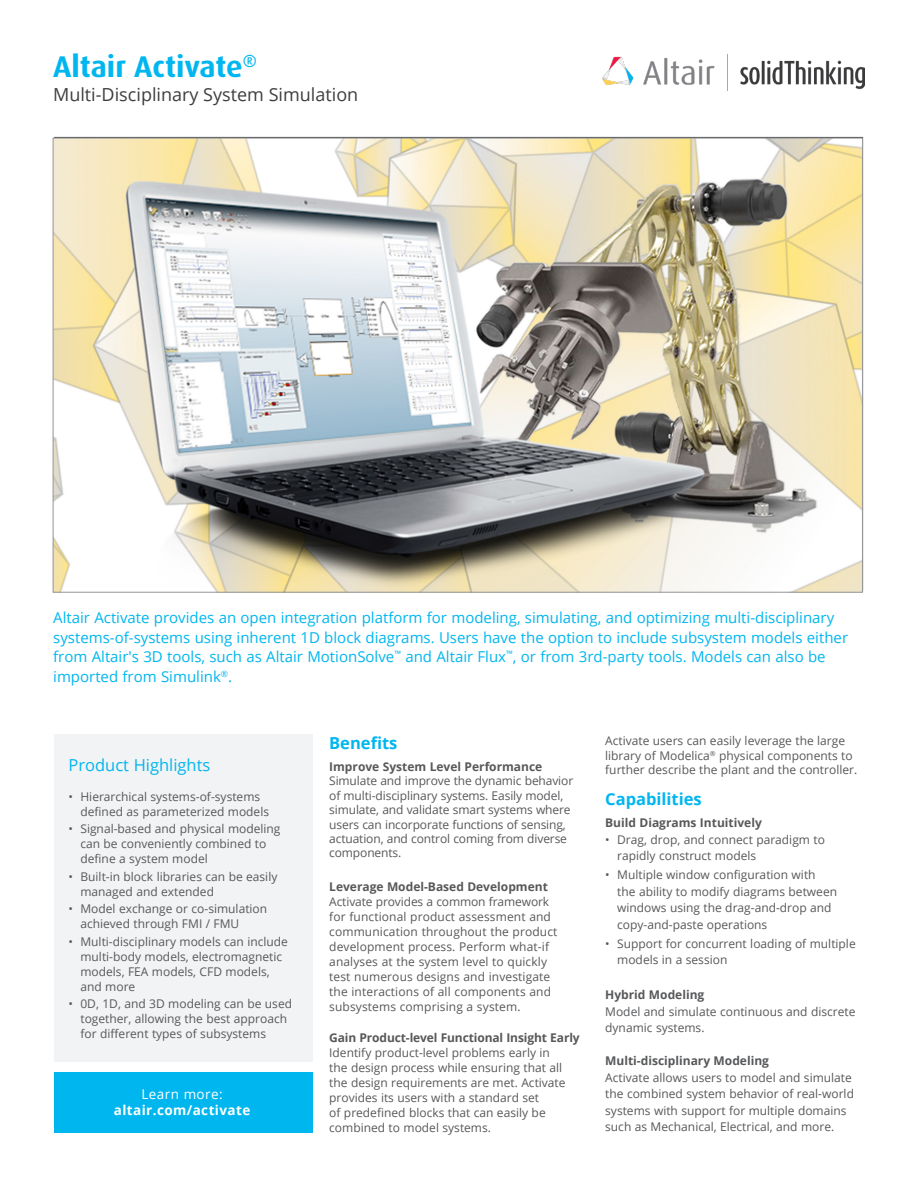
<style>
.page{position:relative;width:918px;height:1188px;background:#fff}
.page>*{position:absolute;margin:0;border:0;box-sizing:border-box;transform-origin:0 0}
.t1{font:700 30px "Dax";color:#00b6ef}
.t2{font:18px "Open Sans";color:#3e3e3f}
.body{font:700 16.5px "Open Sans";color:#00b6ef}
.body-2{font:16.5px "Open Sans";color:#00b6ef}
.body-3{font:15px/19.5px "Open Sans";color:#00b6ef}
.body-4{font:700 13.5px/16.2px "Open Sans";letter-spacing:.03em;color:#fff;text-align:center}
.body-5{font:12px/15px "Open Sans";color:#57585a}
.body-6{font:700 12px "Open Sans";color:#57585a}
.s1{font-weight:400}
</style>
<div class="page">
<div style="left:54px;top:1073px;width:258px;height:60px;background:#00b6ef"></div>
<div style="left:54px;top:735px;width:258px;height:327px;background:#f2f3f4"></div>
<img style="left:603px;top:55px;width:261px;height:36px">
<img style="left:55px;top:140px;width:806px;height:451px">
<p class="t1" style="left:53px;top:49px;width:205px">Altair Activate<sup>®</sup></p>
<p class="t2" style="left:53px;top:82px;width:307px">Multi-Disciplinary System Simulation</p>
<p class="body-3" style="left:53px;top:608px;width:796px">Altair Activate provides an open integration platform for modeling, simulating, and optimizing multi-disciplinary systems-of-systems using inherent 1D block diagrams. Users have the option to include subsystem models either from Altair's 3D tools, such as Altair MotionSolve<sup>™</sup> and Altair Flux<sup>™</sup>, or from 3rd-party tools. Models can also be imported from Simulink<sup>®</sup>.</p>
<p class="body-2" style="left:68px;top:754px;width:144px">Product Highlights</p>
<p class="body-5" style="left:80px;top:789px;width:190px;text-indent:-12px">• Hierarchical systems-of-systems defined as parameterized models</p>
<p class="body-5" style="left:80px;top:821px;width:202px;text-indent:-12px">• Signal-based and physical modeling can be conveniently combined to define a system model</p>
<p class="body-5" style="left:80px;top:869px;width:198px;text-indent:-12px">• Built-in block libraries can be easily managed and extended</p>
<p class="body-5" style="left:80px;top:901px;width:188px;text-indent:-12px">• Model exchange or co-simulation achieved through FMI / FMU</p>
<p class="body-5" style="left:80px;top:934px;width:209px;text-indent:-12px">• Multi-disciplinary models can include multi-body models, electromagnetic models, FEA models, CFD models, and more</p>
<p class="body-5" style="left:80px;top:996px;width:213px;text-indent:-12px">• 0D, 1D, and 3D modeling can be used together, allowing the best approach for different types of subsystems</p>
<p class="body-4" style="left:114px;top:1086px;width:138px"><span class="s1">Learn more: </span>altair.com/activate</p>
<p class="body" style="left:329px;top:731px;width:70px">Benefits</p>
<p class="body-6" style="left:329px;top:758px;width:215px">Improve System Level Performance</p>
<p class="body-5" style="left:329px;top:774px;width:246px;line-height:14.4px">Simulate and improve the dynamic behavior of multi-disciplinary systems. Easily model, simulate, and validate smart systems where users can incorporate functions of sensing, actuation, and control coming from diverse components.</p>
<p class="body-6" style="left:329px;top:878px;width:220px">Leverage Model-Based Development</p>
<p class="body-5" style="left:329px;top:893px;width:230px">Activate provides a common framework for functional product assessment and communication throughout the product development process. Perform what-if analyses at the system level to quickly test numerous designs and investigate the interactions of all components and subsystems comprising a system.</p>
<p class="body-6" style="left:329px;top:1029px;width:252px">Gain Product-level Functional Insight Early</p>
<p class="body-5" style="left:329px;top:1044px;width:238px">Identify product-level problems early in the design process while ensuring that all the design requirements are met. Activate provides its users with a standard set<br>of predefined blocks that can easily be combined to model systems.</p>
<p class="body-5" style="left:605px;top:733px;width:254px;line-height:14.4px">Activate users can easily leverage the large library of Modelica<sup>®</sup> physical components to further describe the plant and the controller.</p>
<p class="body" style="left:605px;top:787px;width:98px">Capabilities</p>
<p class="body-6" style="left:605px;top:814px;width:158px">Build Diagrams Intuitively</p>
<p class="body-5" style="left:617px;top:831px;width:209px;line-height:16.5px;text-indent:-12px">• Drag, drop, and connect paradigm to rapidly construct models</p>
<p class="body-5" style="left:617px;top:866px;width:221px;line-height:16.5px;text-indent:-12px">• Multiple window configuration with<br>the ability to modify diagrams between windows using the drag-and-drop and copy-and-paste operations</p>
<p class="body-5" style="left:617px;top:935px;width:240px;line-height:16.5px;text-indent:-12px">• Support for concurrent loading of multiple models in a session</p>
<p class="body-6" style="left:605px;top:987px;width:101px">Hybrid Modeling</p>
<p class="body-5" style="left:605px;top:1003px;width:252px;line-height:16.5px">Model and simulate continuous and discrete dynamic systems.</p>
<p class="body-6" style="left:605px;top:1053px;width:165px">Multi-disciplinary Modeling</p>
<p class="body-5" style="left:605px;top:1069px;width:250px;line-height:16.5px">Activate allows users to model and simulate the combined system behavior of real-world systems with support for multiple domains such as Mechanical, Electrical, and more.</p>
</div>
